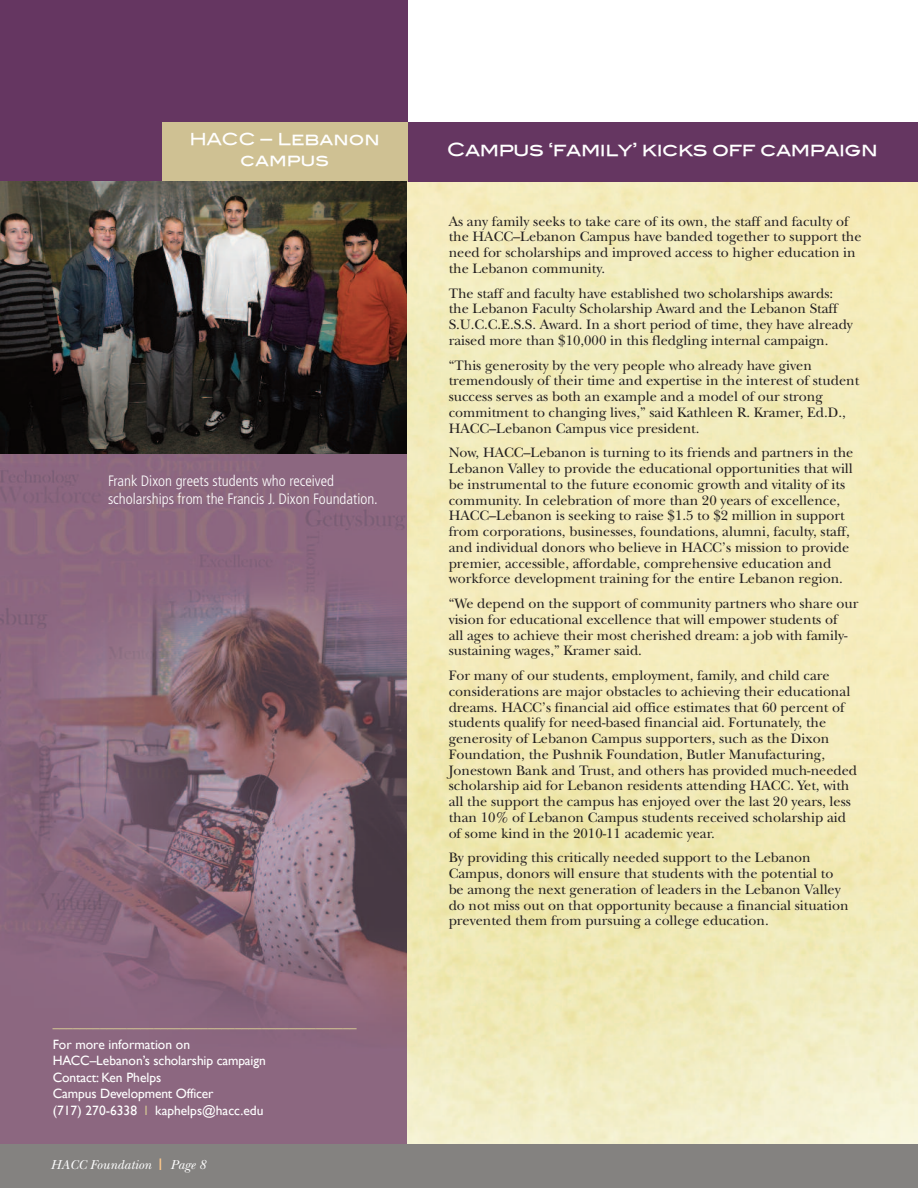
<style>
.page{position:relative;width:918px;height:1188px;background:#fff}
.page>*{position:absolute;margin:0;border:0;box-sizing:border-box;transform-origin:0 0}
.t1{font:18px "Blair Md ITCTT Medium";letter-spacing:-.025em;color:#fff}
.t2{font:16.5px/21px "Blair Md ITCTT Medium";color:#fff;text-align:center}
.t3{font:300 condensed 15px/18px "Frutiger";color:#fff}
.t4{font:14.25px/15.8px "New Baskerville";color:#231f20}
.t5{font:13.5px/16.5px "Gill Sans";letter-spacing:-.01em;color:#fff}
.t6{font:13.5px "Gill Sans";color:#cfc193}
.t7{font:italic 13.5px "New Baskerville";color:#fff}
.s1{color:#cfc193}
.s2{font-family:"Frutiger";font-style:normal;font-stretch:condensed;font-size:16.5px;color:#fdc88b}
</style>
<div class="page">
<div style="left:0;top:0;width:408px;height:194px;background:#653661"></div>
<img style="left:407px;top:182px;width:511px;height:962px">
<img style="left:0;top:453px;width:407px;height:691px">
<div style="left:406px;top:122px;width:512px;height:60px;background:#653661"></div>
<div style="left:162px;top:122px;width:245px;height:59px;background:#cfc193"></div>
<img style="left:0;top:181px;width:407px;height:272px">
<div style="left:0;top:1144px;width:918px;height:44px;background:#848280"></div>
<p class="t2" style="left:189px;top:129px;width:192px">HACC – Lebanon campus</p>
<p class="t3" style="left:108px;top:473px;width:271px">Frank Dixon greets students who received scholarships from the Francis J. Dixon Foundation.</p>
<p class="t6" style="left:53px;top:1020px;width:305px">–––––––––––––––––––––––––––––––––––––––––––––</p>
<p class="t5" style="left:53px;top:1036px;width:215px">For more information on<br>HACC–Lebanon’s scholarship campaign<br>Contact: Ken Phelps<br>Campus Development Officer<br>(717) 270-6338 <span class="s1">I</span> kaphelps@hacc.edu</p>
<p class="t7" style="left:51px;top:1160px;width:157px">HACC Foundation <span class="s2">I</span> Page 8</p>
<p class="t1" style="left:447px;top:139px;width:433px">Campus ‘family’ kicks off campaign</p>
<p class="t4" style="left:449px;top:215px;width:414px">As any family seeks to take care of its own, the staff and faculty of the HACC–Lebanon Campus have banded together to support the need for scholarships and improved access to higher education in the Lebanon community.</p>
<p class="t4" style="left:449px;top:287px;width:406px">The staff and faculty have established two scholarships awards: the Lebanon Faculty Scholarship Award and the Lebanon Staff S.U.C.C.E.S.S. Award. In a short period of time, they have already raised more than $10,000 in this fledgling internal campaign.</p>
<p class="t4" style="left:449px;top:359px;width:412px">“This generosity by the very people who already have given tremendously of their time and expertise in the interest of student success serves as both an example and a model of our strong commitment to changing lives,” said Kathleen R. Kramer, Ed.D., HACC–Lebanon Campus vice president.</p>
<p class="t4" style="left:449px;top:447px;width:406px">Now, HACC–Lebanon is turning to its friends and partners in the Lebanon Valley to provide the educational opportunities that will be instrumental to the future economic growth and vitality of its community. In celebration of more than 20 years of excellence, HACC–Lebanon is seeking to raise $1.5 to $2 million in support from corporations, businesses, foundations, alumni, faculty, staff, and individual donors who believe in HACC’s mission to provide premier, accessible, affordable, comprehensive education and workforce development training for the entire Lebanon region.</p>
<p class="t4" style="left:449px;top:597px;width:411px">“We depend on the support of community partners who share our vision for educational excellence that will empower students of<br>all ages to achieve their most cherished dream: a job with family&shy;sustaining wages,” Kramer said.</p>
<p class="t4" style="left:449px;top:669px;width:410px">For many of our students, employment, family, and child care considerations are major obstacles to achieving their educational dreams. HACC’s financial aid office estimates that 60 percent of students qualify for need-based financial aid. Fortunately, the generosity of Lebanon Campus supporters, such as the Dixon Foundation, the Pushnik Foundation, Butler Manufacturing, Jonestown Bank and Trust, and others has provided much-needed scholarship aid for Lebanon residents attending HACC. Yet, with all the support the campus has enjoyed over the last 20 years, less than 10% of Lebanon Campus students received scholarship aid of some kind in the 2010-11 academic year.</p>
<p class="t4" style="left:449px;top:852px;width:401px">By providing this critically needed support to the Lebanon Campus, donors will ensure that students with the potential to be among the next generation of leaders in the Lebanon Valley do not miss out on that opportunity because a financial situation prevented them from pursuing a college education.</p>
</div>
